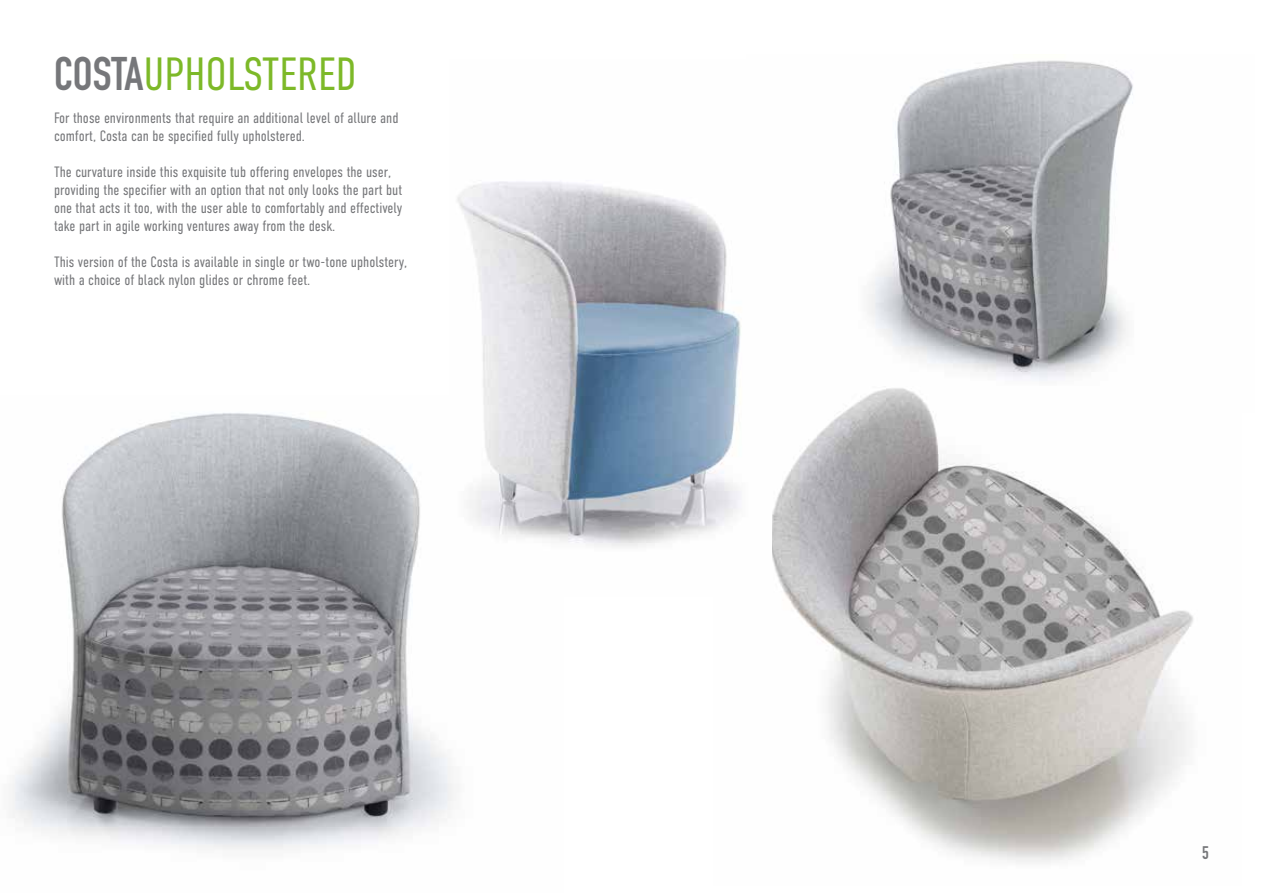
<style>
.page{position:relative;width:1263px;height:893px;background:#fff}
.page>*{position:absolute;margin:0;border:0;box-sizing:border-box;transform-origin:0 0}
.t1{font:300 46.5px "DIN Condensed";color:#7db928}
.t2{font:700 18px "DIN Condensed";color:#76777a}
.t3{font:300 15px/18px "DIN Condensed";color:#76777a}
.s1{font-weight:700;color:#76777a}
</style>
<div class="page">
<img style="left:12px;top:413px;width:442px;height:437px">
<img style="left:868px;top:60px;width:265px;height:321px">
<img style="left:772px;top:388px;width:421px;height:475px">
<img style="left:449px;top:181px;width:292px;height:416px">
<h1 class="t1" style="left:54px;top:48px;width:304px"><span class="s1">COSTA</span>UPHOLSTERED</h1>
<p class="t3" style="left:54px;top:109px;width:346px">For those environments that require an additional level of allure and comfort, Costa can be specified fully upholstered.</p>
<p class="t3" style="left:54px;top:163px;width:350px">The curvature inside this exquisite tub offering envelopes the user, providing the specifier with an option that not only looks the part but one that acts it too, with the user able to comfortably and effectively take part in agile working ventures away from the desk.</p>
<p class="t3" style="left:54px;top:253px;width:355px">This version of the Costa is available in single or two-tone upholstery, with a choice of black nylon glides or chrome feet.</p>
<p class="t2" style="left:1202px;top:841px;width:8px">5</p>
</div>
